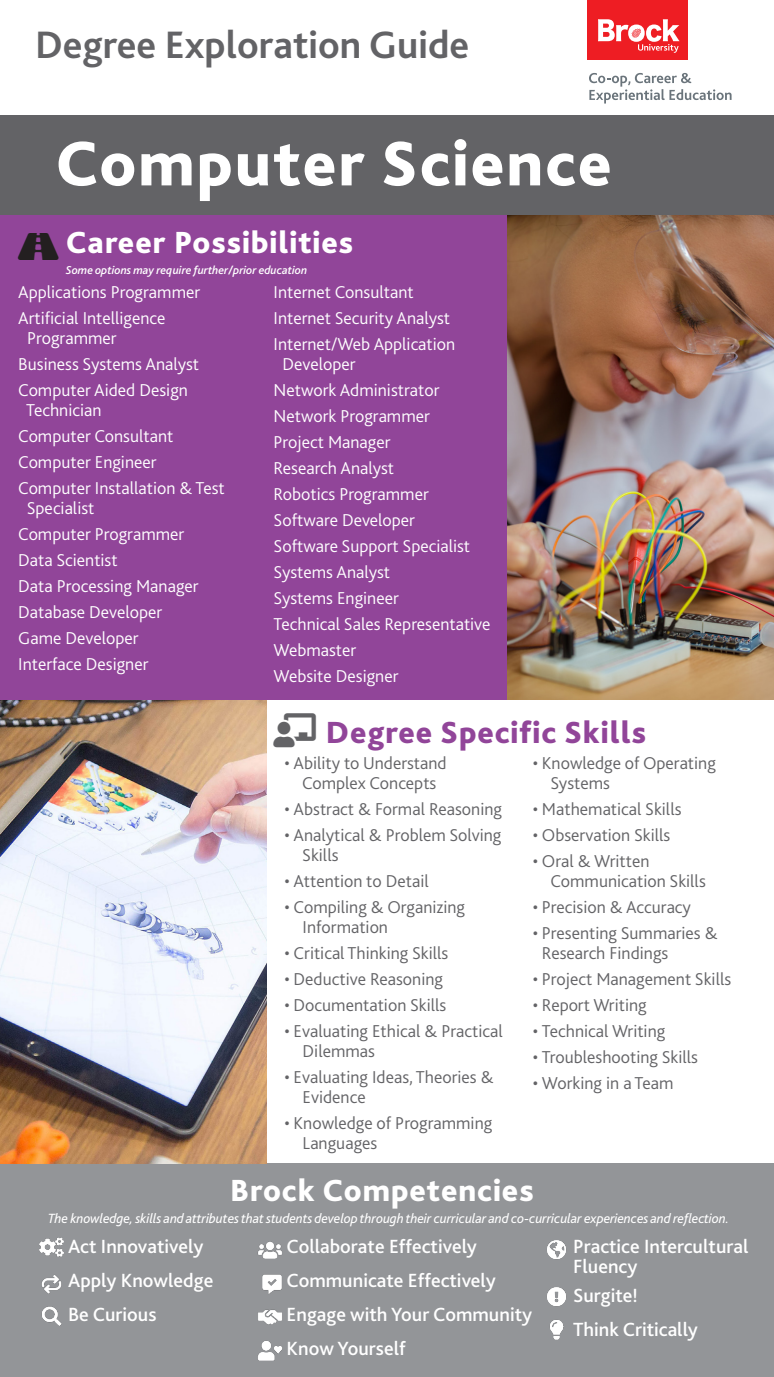
<style>
.page{position:relative;width:774px;height:1377px;background:#fff}
.page>*{position:absolute;margin:0;border:0;box-sizing:border-box;transform-origin:0 0}
.t1{font:800 66px "Bliss 2";letter-spacing:.03em;color:#fff}
.t2{font:700 40px "Bliss 2";color:#636366}
.t3{font:800 32px "Bliss 2";letter-spacing:.03em;color:#fff}
.t4{font:800 32px "Bliss 2";letter-spacing:.03em;color:#914599}
.t5{font:500 20px/34px "Bliss 2";color:#fff}
.t6{font:300 18px/26px "Bliss 2";color:#fff}
.b{font:300 18px/20px "Bliss 2";color:#636366}
.t7{font:italic 14px "Bliss 2";letter-spacing:-.01em;color:#fff}
.t8{font:italic 500 12px "Bliss 2";color:#fff}
.s1{color:#636366}
</style>
<div class="page">
<div style="left:0;top:1163px;width:774px;height:214px;background:#939598"></div>
<img style="left:42px;top:1275px;width:19px;height:19px">
<img style="left:39px;top:1237px;width:25px;height:20px">
<img style="left:42px;top:1306px;width:20px;height:20px">
<img style="left:257px;top:1241px;width:25px;height:18px">
<img style="left:262px;top:1274px;width:20px;height:20px">
<img style="left:258px;top:1309px;width:24px;height:16px">
<img style="left:258px;top:1341px;width:24px;height:20px">
<img style="left:547px;top:1240px;width:19px;height:19px">
<img style="left:547px;top:1287px;width:19px;height:19px">
<img style="left:550px;top:1320px;width:14px;height:20px">
<div style="left:0;top:115px;width:774px;height:101px;background:#636366"></div>
<div style="left:588px;top:0;width:100px;height:60px;background:#ee1d23"></div>
<svg style="left:598px;top:19px;width:82px;height:34px"></svg>
<svg style="left:589px;top:73px;width:143px;height:31px"></svg>
<img style="left:0;top:700px;width:266px;height:463px">
<div style="left:0;top:215px;width:511px;height:485px;background:#914599"></div>
<img style="left:508px;top:215px;width:266px;height:485px">
<h2 class="t2" style="left:35px;top:20px;width:436px">Degree Exploration Guide</h2>
<p class="t1" style="left:55px;top:123px;width:558px">Computer Science</p>
<p class="t3" style="left:66px;top:222px;width:289px">Career Possibilities</p>
<p class="t8" style="left:66px;top:262px;width:243px">Some options may require further/prior education</p>
<p class="t6" style="left:18px;top:279px;width:183px">Applications Programmer</p>
<p class="t6" style="left:18px;top:305px;width:149px">Artificial Intelligence</p>
<p class="t6" style="left:27px;top:325px;width:91px">Programmer</p>
<p class="t6" style="left:18px;top:351px;width:182px">Business Systems Analyst</p>
<p class="t6" style="left:18px;top:377px;width:171px">Computer Aided Design</p>
<p class="t6" style="left:26px;top:397px;width:77px">Technician</p>
<p class="t6" style="left:18px;top:423px;width:157px">Computer Consultant</p>
<p class="t6" style="left:18px;top:449px;width:140px">Computer Engineer</p>
<p class="t6" style="left:18px;top:475px;width:208px">Computer Installation &amp; Test</p>
<p class="t6" style="left:27px;top:495px;width:69px">Specialist</p>
<p class="t6" style="left:18px;top:521px;width:168px">Computer Programmer</p>
<p class="t6" style="left:18px;top:547px;width:101px">Data Scientist</p>
<p class="t6" style="left:18px;top:573px;width:182px">Data Processing Manager</p>
<p class="t6" style="left:18px;top:599px;width:145px">Database Developer</p>
<p class="t6" style="left:18px;top:625px;width:122px">Game Developer</p>
<p class="t6" style="left:18px;top:651px;width:132px">Interface Designer</p>
<p class="t6" style="left:274px;top:279px;width:142px">Internet Consultant</p>
<p class="t6" style="left:274px;top:305px;width:178px">Internet Security Analyst</p>
<p class="t6" style="left:274px;top:331px;width:183px">Internet/Web Application</p>
<p class="t6" style="left:283px;top:351px;width:74px">Developer</p>
<p class="t6" style="left:274px;top:377px;width:167px">Network Administrator</p>
<p class="t6" style="left:274px;top:403px;width:158px">Network Programmer</p>
<p class="t6" style="left:274px;top:429px;width:118px">Project Manager</p>
<p class="t6" style="left:274px;top:455px;width:122px">Research Analyst</p>
<p class="t6" style="left:274px;top:481px;width:157px">Robotics Programmer</p>
<p class="t6" style="left:274px;top:507px;width:143px">Software Developer</p>
<p class="t6" style="left:274px;top:533px;width:198px">Software Support Specialist</p>
<p class="t6" style="left:274px;top:559px;width:118px">Systems Analyst</p>
<p class="t6" style="left:274px;top:585px;width:127px">Systems Engineer</p>
<p class="t6" style="left:274px;top:611px;width:218px">Technical Sales Representative<br>Webmaster</p>
<p class="t6" style="left:274px;top:663px;width:126px">Website Designer</p>
<p class="t4" style="left:274px;top:713px;width:374px"><span class="s1">●□▼</span> Degree Specific Skills</p>
<p class="b" style="left:285px;top:753px;width:164px">• Ability to Understand</p>
<p class="b" style="left:302px;top:773px;width:136px">Complex Concepts</p>
<p class="b" style="left:285px;top:799px;width:219px">• Abstract &amp; Formal Reasoning</p>
<p class="b" style="left:285px;top:825px;width:218px">• Analytical &amp; Problem Solving</p>
<p class="b" style="left:302px;top:845px;width:38px">Skills</p>
<p class="b" style="left:285px;top:871px;width:146px">• Attention to Detail</p>
<p class="b" style="left:285px;top:897px;width:182px">• Compiling &amp; Organizing</p>
<p class="b" style="left:303px;top:917px;width:87px">Information</p>
<p class="b" style="left:285px;top:943px;width:165px">• Critical Thinking Skills</p>
<p class="b" style="left:285px;top:969px;width:160px">• Deductive Reasoning</p>
<p class="b" style="left:285px;top:995px;width:163px">• Documentation Skills</p>
<p class="b" style="left:285px;top:1021px;width:220px">• Evaluating Ethical &amp; Practical</p>
<p class="b" style="left:303px;top:1041px;width:74px">Dilemmas</p>
<p class="b" style="left:285px;top:1067px;width:210px">• Evaluating Ideas, Theories &amp;</p>
<p class="b" style="left:303px;top:1087px;width:65px">Evidence</p>
<p class="b" style="left:285px;top:1113px;width:209px">• Knowledge of Programming</p>
<p class="b" style="left:303px;top:1133px;width:76px">Languages</p>
<p class="b" style="left:533px;top:753px;width:184px">• Knowledge of Operating</p>
<p class="b" style="left:550px;top:773px;width:61px">Systems</p>
<p class="b" style="left:533px;top:799px;width:150px">• Mathematical Skills</p>
<p class="b" style="left:533px;top:825px;width:139px">• Observation Skills</p>
<p class="b" style="left:533px;top:851px;width:118px">• Oral &amp; Written</p>
<p class="b" style="left:550px;top:871px;width:157px">Communication Skills</p>
<p class="b" style="left:533px;top:897px;width:160px">• Precision &amp; Accuracy</p>
<p class="b" style="left:542px;top:923px;width:177px;text-indent:-9px">• Presenting Summaries &amp;<br>Research Findings</p>
<p class="b" style="left:533px;top:969px;width:200px">• Project Management Skills</p>
<p class="b" style="left:533px;top:995px;width:115px">• Report Writing</p>
<p class="b" style="left:533px;top:1021px;width:134px">• Technical Writing</p>
<p class="b" style="left:533px;top:1047px;width:167px">• Troubleshooting Skills</p>
<p class="b" style="left:533px;top:1073px;width:142px">• Working in a Team</p>
<h3 class="t3" style="left:230px;top:1171px;width:305px">Brock Competencies</h3>
<p class="t7" style="left:48px;top:1210px;width:683px">The knowledge, skills and attributes that students develop through their curricular and co-curricular experiences and reflection.</p>
<p class="t5" style="left:68px;top:1229px;width:147px">Act Innovatively<br>Apply Knowledge<br>Be Curious</p>
<p class="t5" style="left:287px;top:1229px;width:247px">Collaborate Effectively<br>Communicate Effectively<br>Engage with Your Community<br>Know Yourself</p>
<p class="t5" style="left:573px;top:1236px;width:177px;line-height:20px">Practice Intercultural<br>Fluency</p>
<p class="t5" style="left:573px;top:1278px;width:126px">Surgite!<br>Think Critically</p>
</div>
